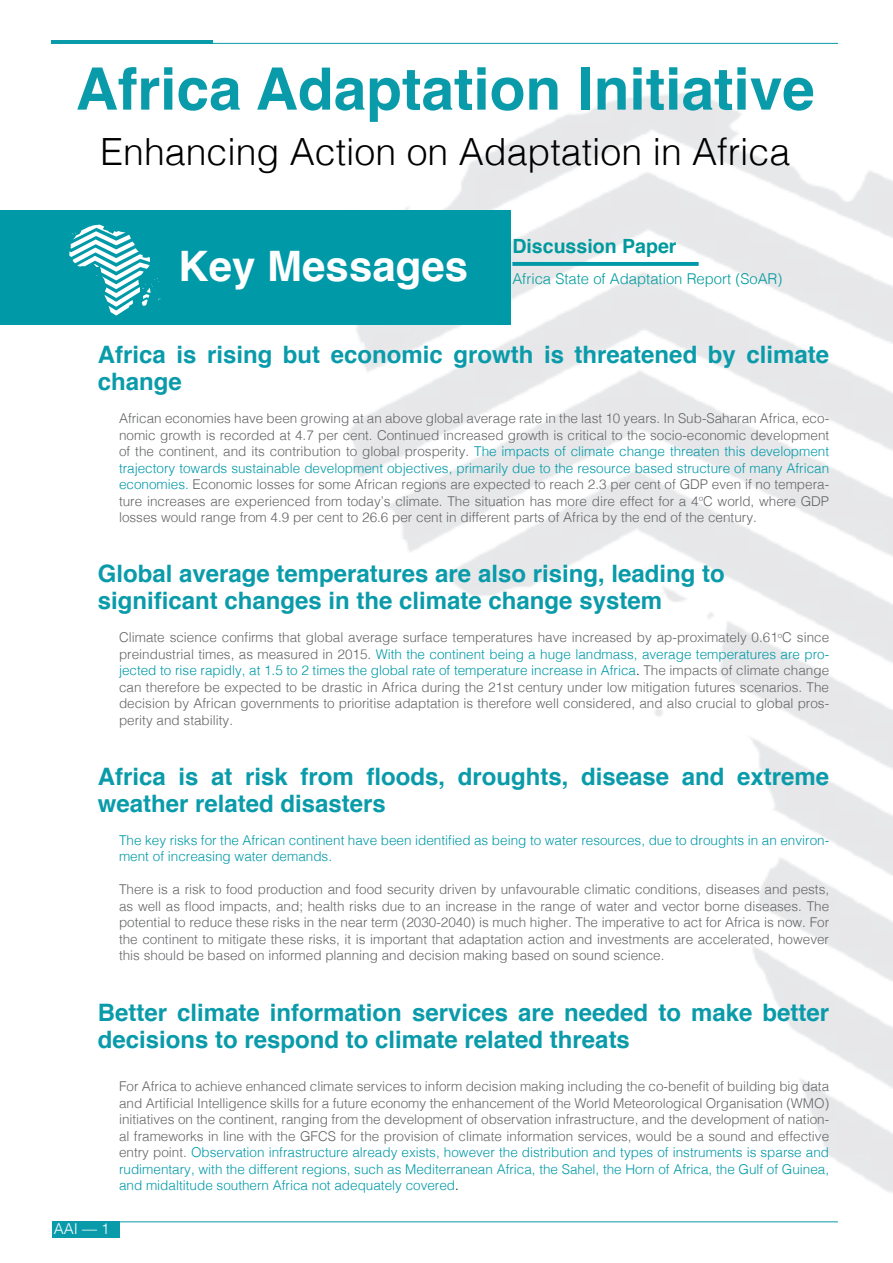
<style>
.page{position:relative;width:893px;height:1263px;background:#fff}
.page>*{position:absolute;margin:0;border:0;box-sizing:border-box;transform-origin:0 0}
.t1{font:700 58.5px "Helvetica";color:#0a9baa}
.t2{font:700 42px "Helvetica";color:#fff}
.t3{font:300 37.5px "Helvetica";color:#000}
.t4{font:700 24px/27px "Helvetica";color:#0a9baa}
.t5{font:700 19.5px "Helvetica";color:#00999e}
.t6{font:300 15px "Helvetica";color:#fff}
.t7{font:300 14.85px "Helvetica";color:#00999e}
.t8{font:300 13.5px/16.5px "Helvetica";color:#646567;text-align:justify}
.t9{font:300 13.5px/16.5px "Helvetica";color:#0099a8}
.s1{color:#0099a8}
.s2{color:#000}
</style>
<div class="page">
<hr style="left:51px;top:40px;width:161px;height:4px;background:#0a9baa">
<div style="left:52px;top:1221px;width:68px;height:17px;background:#0a9baa"></div>
<hr style="left:117px;top:1221px;width:721px;height:1px;background:#0a9baa">
<img style="left:182px;top:40px;width:711px;height:1183px">
<div style="left:0;top:210px;width:510px;height:114px;background:#0099a8"></div>
<svg style="left:69px;top:225px;width:91px;height:90px"></svg>
<svg style="left:512px;top:262px;width:187px;height:4px"></svg>
<h1 class="t1" style="left:76px;top:42px;width:740px">Africa Adaptation Initiative</h1>
<h3 class="t3" style="left:100px;top:120px;width:691px">Enhancing Action on Adaptation in Africa</h3>
<h2 class="t2" style="left:179px;top:233px;width:291px">Key Messages</h2>
<h3 class="t5" style="left:512px;top:230px;width:166px">Discussion Paper</h3>
<p class="t7" style="left:512px;top:266px;width:272px">Africa State of Adaptation Report (SoAR)</p>
<h3 class="t4" style="left:98px;top:342px;width:733px">Africa is rising but economic growth is threatened by climate change</h3>
<p class="t8" style="left:119px;top:409px;width:712px">African economies have been growing at an above global average rate in the last 10 years. In Sub-Saharan Africa, eco&shy;nomic growth is recorded at 4.7 per cent. Continued increased growth is critical to the socio-economic development of the continent, and its contribution to global prosperity. <span class="s1">The impacts of climate change threaten this development trajectory towards sustainable development objectives, primarily due to the resource based structure of many African economies.</span> Economic losses for some African regions are expected to reach 2.3 per cent of GDP even if no tempera&shy;ture increases are experienced from today’s climate. The situation has more dire effect for a 4<sup>o</sup>C world, where GDP losses would range from 4.9 per cent to 26.6 per cent in different parts of Africa by the end of the century.</p>
<h3 class="t4" style="left:98px;top:561px;width:628px">Global average temperatures are also rising, leading to significant changes in the climate change system</h3>
<p class="t8" style="left:119px;top:628px;width:712px">Climate science confirms that global average surface temperatures have increased by ap-proximately 0.61<sup>o</sup>C since preindustrial times, as measured in 2015. <span class="s1">With the continent being a huge landmass, average temperatures are pro&shy;jected to rise rapidly, at 1.5 to 2 times the global rate of temperature increase in Africa</span><span class="s2">.</span> The impacts of climate change can therefore be expected to be drastic in Africa during the 21st century under low mitigation futures scenarios. The decision by African governments to prioritise adaptation is therefore well considered, and also crucial to global pros&shy;perity and stability.</p>
<h3 class="t4" style="left:98px;top:763px;width:733px">Africa is at risk from floods, droughts, disease and extreme weather related disasters</h3>
<p class="t9" style="left:119px;top:831px;width:712px">The key risks for the African continent have been identified as being to water resources, due to droughts in an environ&shy;ment of increasing water demands.</p>
<p class="t8" style="left:119px;top:880px;width:712px">There is a risk to food production and food security driven by unfavourable climatic conditions, diseases and pests, as well as flood impacts, and; health risks due to an increase in the range of water and vector borne diseases. The potential to reduce these risks in the near term (2030-2040) is much higher. The imperative to act for Africa is now. For the continent to mitigate these risks, it is important that adaptation action and investments are accelerated, however this should be based on informed planning and decision making based on sound science.</p>
<h3 class="t4" style="left:98px;top:999px;width:733px">Better climate information services are needed to make better decisions to respond to climate related threats</h3>
<p class="t8" style="left:119px;top:1077px;width:712px">For Africa to achieve enhanced climate services to inform decision making including the co-benefit of building big data and Artificial Intelligence skills for a future economy the enhancement of the World Meteorological Organisation (WMO) initiatives on the continent, ranging from the development of observation infrastructure, and the development of nation&shy;al frameworks in line with the GFCS for the provision of climate information services, would be a sound and effective entry point. <span class="s1">Observation infrastructure already exists, however the distribution and types of instruments is sparse and rudimentary, with the different regions, such as Mediterranean Africa, the Sahel, the Horn of Africa, the Gulf of Guinea, and midaltitude southern Africa not adequately covered</span><span class="s2">.</span></p>
<p class="t6" style="left:54px;top:1216px;width:57px">AAI — 1</p>
</div>
